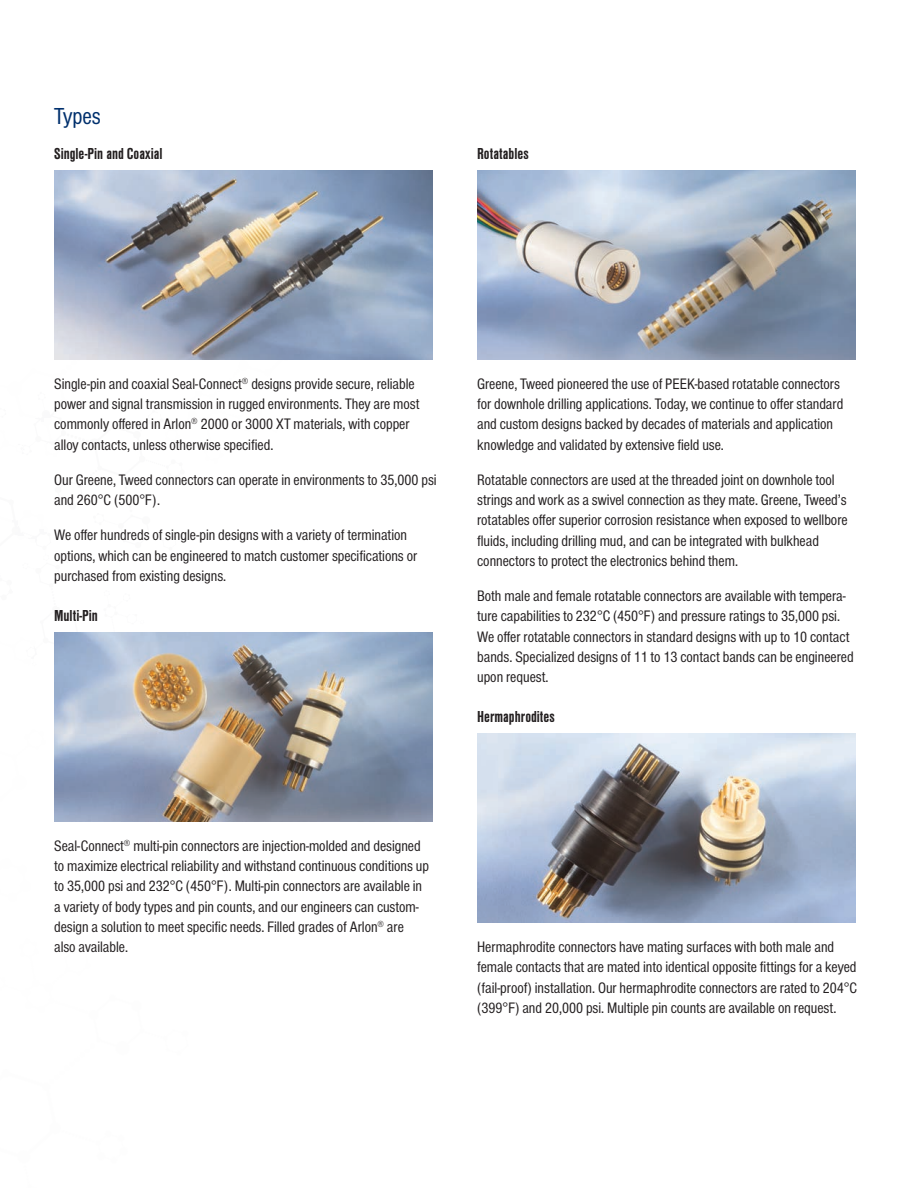
<style>
.page{position:relative;width:918px;height:1188px;background:#fff}
.page>*{position:absolute;margin:0;border:0;box-sizing:border-box;transform-origin:0 0}
.t1{font:24px "Nimbus San Con";color:#00306d}
.t2{font:700 16.5px "Nimbus San Con";color:#231f20}
.t3{font:15.75px/20.2px "Nimbus San Con";color:#231f20}
</style>
<div class="page">
<img style="left:54px;top:170px;width:378px;height:189px">
<img style="left:54px;top:632px;width:378px;height:189px">
<img style="left:477px;top:170px;width:378px;height:189px">
<img style="left:477px;top:734px;width:378px;height:189px">
<p class="t1" style="left:54px;top:103px;width:48px">Types</p>
<p class="t2" style="left:54px;top:144px;width:110px">Single-Pin and Coaxial</p>
<p class="t2" style="left:477px;top:144px;width:53px">Rotatables</p>
<p class="t3" style="left:54px;top:374px;width:367px">Single-pin and coaxial Seal-Connect<sup>®</sup> designs provide secure, reliable power and signal transmission in rugged environments. They are most commonly offered in Arlon<sup>®</sup> 2000 or 3000 XT materials, with copper alloy contacts, unless otherwise specified.</p>
<p class="t3" style="left:54px;top:470px;width:384px">Our Greene, Tweed connectors can operate in environments to 35,000 psi and 260°C (500°F).</p>
<p class="t3" style="left:54px;top:525px;width:365px">We offer hundreds of single-pin designs with a variety of termination options, which can be engineered to match customer specifications or purchased from existing designs.</p>
<p class="t2" style="left:54px;top:606px;width:45px">Multi-Pin</p>
<p class="t3" style="left:477px;top:374px;width:368px">Greene, Tweed pioneered the use of PEEK-based rotatable connectors for downhole drilling applications. Today, we continue to offer standard and custom designs backed by decades of materials and application knowledge and validated by extensive field use.</p>
<p class="t3" style="left:477px;top:470px;width:372px">Rotatable connectors are used at the threaded joint on downhole tool strings and work as a swivel connection as they mate. Greene, Tweed’s rotatables offer superior corrosion resistance when exposed to wellbore fluids, including drilling mud, and can be integrated with bulkhead connectors to protect the electronics behind them.</p>
<p class="t3" style="left:477px;top:586px;width:378px">Both male and female rotatable connectors are available with tempera&shy;ture capabilities to 232°C (450°F) and pressure ratings to 35,000 psi.<br>We offer rotatable connectors in standard designs with up to 10 contact bands. Specialized designs of 11 to 13 contact bands can be engineered upon request.</p>
<p class="t2" style="left:477px;top:707px;width:79px">Hermaphrodites</p>
<p class="t3" style="left:54px;top:836px;width:376px">Seal-Connect<sup>®</sup> multi-pin connectors are injection-molded and designed to maximize electrical reliability and withstand continuous conditions up to 35,000 psi and 232°C (450°F). Multi-pin connectors are available in</p>
<p class="t3" style="left:54px;top:896px;width:366px">a variety of body types and pin counts, and our engineers can custom&shy;design a solution to meet specific needs. Filled grades of Arlon<sup>®</sup> are also available.</p>
<p class="t3" style="left:477px;top:937px;width:382px">Hermaphrodite connectors have mating surfaces with both male and female contacts that are mated into identical opposite fittings for a keyed (fail-proof) installation. Our hermaphrodite connectors are rated to 204°C (399°F) and 20,000 psi. Multiple pin counts are available on request.</p>
</div>
